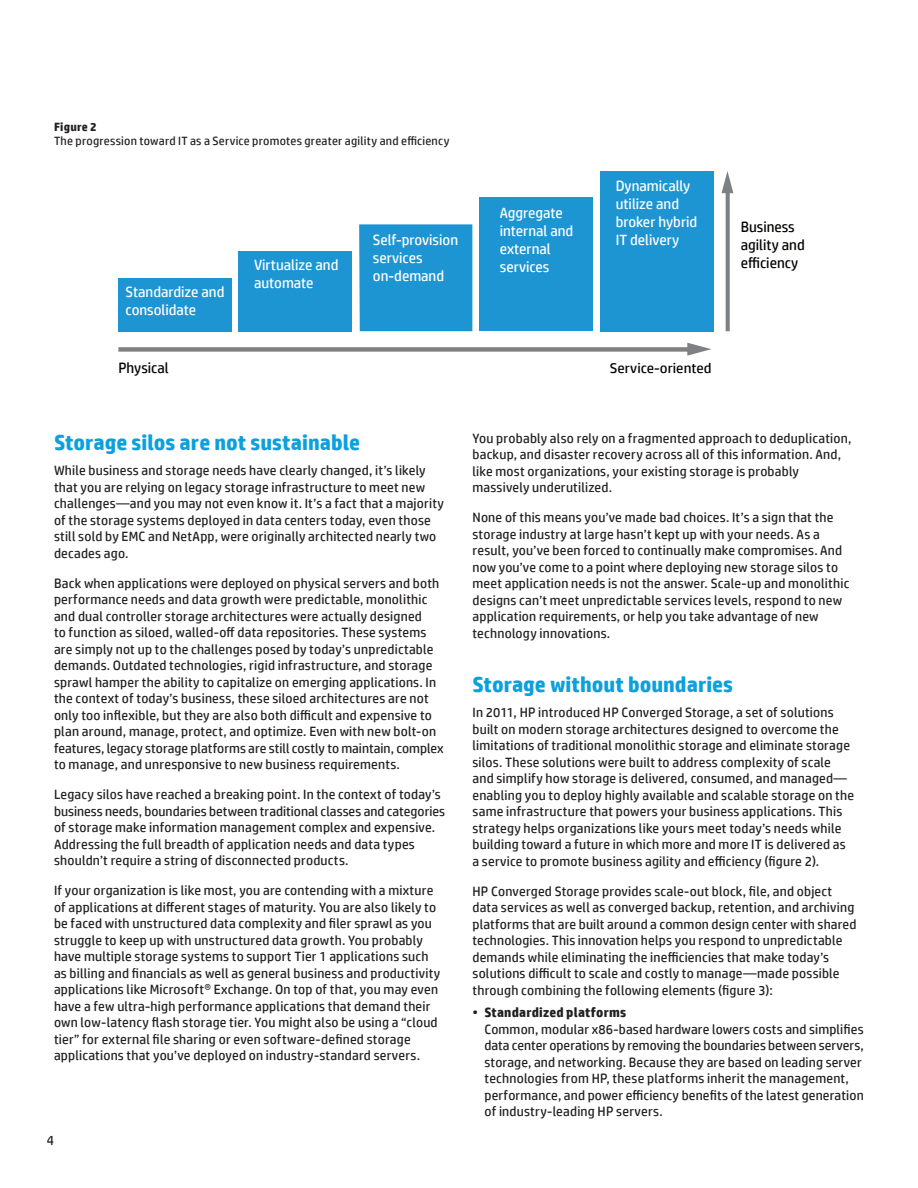
<style>
.page{position:relative;width:918px;height:1188px;background:#fff}
.page>*{position:absolute;margin:0;border:0;box-sizing:border-box;transform-origin:0 0}
.t1{font:700 21.75px "HP Simplified";color:#0ca0dd}
.t2{font:14.85px/17.9px "HP Simplified";color:#fff}
.t3{font:14.85px/17.9px "HP Simplified";color:#040503}
.t4{font:14.1px "HP Simplified";color:#040503;scale:1.05 1}
.t5{font:13.5px/16.5px "HP Simplified";letter-spacing:.015em;color:#231f20}
.t6{font:12px "HP Simplified";letter-spacing:.02em;color:#231f20}
.t7{font:700 12px "HP Simplified";letter-spacing:.02em;color:#231f20}
.s1{font-weight:700}
</style>
<div class="page">
<div style="left:480px;top:198px;width:113px;height:133px;background:#1d95d3"></div>
<div style="left:359px;top:224px;width:113px;height:107px;background:#1d95d3"></div>
<div style="left:239px;top:251px;width:113px;height:80px;background:#1d95d3"></div>
<div style="left:118px;top:278px;width:114px;height:53px;background:#1d95d3"></div>
<div style="left:600px;top:171px;width:113px;height:160px;background:#1d95d3"></div>
<div style="left:118px;top:347px;width:574px;height:5px;background:#7e8183"></div>
<svg style="left:687px;top:343px;width:24px;height:13px"></svg>
<svg style="left:726px;top:193px;width:4px;height:138px"></svg>
<svg style="left:722px;top:171px;width:11px;height:22px"></svg>
<p class="t7" style="left:54px;top:120px;width:44px">Figure 2</p>
<p class="t6" style="left:54px;top:134px;width:397px">The progression toward IT as a Service promotes greater agility and efficiency</p>
<p class="t2" style="left:126px;top:283px;width:100px">Standardize and consolidate</p>
<p class="t3" style="left:118px;top:359px;width:52px">Physical</p>
<p class="t2" style="left:254px;top:256px;width:86px">Virtualize and automate</p>
<p class="t2" style="left:373px;top:231px;width:87px">Self-provision services on-demand</p>
<p class="t2" style="left:500px;top:204px;width:75px">Aggregate internal and external services</p>
<p class="t2" style="left:616px;top:177px;width:83px">Dynamically utilize and broker hybrid<br>IT delivery</p>
<p class="t3" style="left:741px;top:218px;width:65px">Business agility and efficiency</p>
<p class="t4" style="left:610px;top:360px;width:98px">Service-oriented</p>
<h1 class="t1" style="left:54px;top:429px;width:308px">Storage silos are not sustainable</h1>
<p class="t5" style="left:54px;top:462px;width:391px">While business and storage needs have clearly changed, it’s likely that you are relying on legacy storage infrastructure to meet new challenges—and you may not even know it. It’s a fact that a majority of the storage systems deployed in data centers today, even those still sold by EMC and NetApp, were originally architected nearly two decades ago.</p>
<p class="t5" style="left:54px;top:575px;width:391px">Back when applications were deployed on physical servers and both performance needs and data growth were predictable, monolithic and dual controller storage architectures were actually designed<br>to function as siloed, walled-off data repositories. These systems are simply not up to the challenges posed by today’s unpredictable demands. Outdated technologies, rigid infrastructure, and storage sprawl hamper the ability to capitalize on emerging applications. In the context of today’s business, these siloed architectures are not only too inflexible, but they are also both difficult and expensive to plan around, manage, protect, and optimize. Even with new bolt-on features, legacy storage platforms are still costly to maintain, complex to manage, and unresponsive to new business requirements.</p>
<p class="t5" style="left:54px;top:786px;width:393px">Legacy silos have reached a breaking point. In the context of today’s business needs, boundaries between traditional classes and categories of storage make information management complex and expensive.<br>Addressing the full breadth of application needs and data types shouldn’t require a string of disconnected products.</p>
<p class="t5" style="left:54px;top:882px;width:388px">If your organization is like most, you are contending with a mixture of applications at different stages of maturity. You are also likely to be faced with unstructured data complexity and filer sprawl as you struggle to keep up with unstructured data growth. You probably have multiple storage systems to support Tier 1 applications such as billing and financials as well as general business and productivity applications like Microsoft® Exchange. On top of that, you may even have a few ultra-high performance applications that demand their own low-latency flash storage tier. You might also be using a “cloud tier” for external file sharing or even software-defined storage applications that you’ve deployed on industry-standard servers.</p>
<p class="t5" style="left:47px;top:1132px;width:9px">4</p>
<p class="t5" style="left:472px;top:430px;width:380px">You probably also rely on a fragmented approach to deduplication, backup, and disaster recovery across all of this information. And, like most organizations, your existing storage is probably massively underutilized.</p>
<p class="t5" style="left:472px;top:509px;width:378px">None of this means you’ve made bad choices. It’s a sign that the storage industry at large hasn’t kept up with your needs. As a result, you’ve been forced to continually make compromises. And now you’ve come to a point where deploying new storage silos to meet application needs is not the answer. Scale-up and monolithic designs can’t meet unpredictable services levels, respond to new application requirements, or help you take advantage of new technology innovations.</p>
<h1 class="t1" style="left:472px;top:672px;width:262px">Storage without boundaries</h1>
<p class="t5" style="left:472px;top:704px;width:383px">In 2011, HP introduced HP Converged Storage, a set of solutions built on modern storage architectures designed to overcome the limitations of traditional monolithic storage and eliminate storage silos. These solutions were built to address complexity of scale and simplify how storage is delivered, consumed, and managed— enabling you to deploy highly available and scalable storage on the same infrastructure that powers your business applications. This strategy helps organizations like yours meet today’s needs while building toward a future in which more and more IT is delivered as a service to promote business agility and efficiency (figure 2).</p>
<p class="t5" style="left:472px;top:883px;width:385px">HP Converged Storage provides scale-out block, file, and object data services as well as converged backup, retention, and archiving platforms that are built around a common design center with shared technologies. This innovation helps you respond to unpredictable demands while eliminating the inefficiencies that make today’s solutions difficult to scale and costly to manage—made possible through combining the following elements (figure 3):</p>
<p class="t5" style="left:485px;top:1004px;width:381px;text-indent:-12px">• <span class="s1">Standardized platforms<br></span>Common, modular x86-based hardware lowers costs and simplifies data center operations by removing the boundaries between servers, storage, and networking. Because they are based on leading server technologies from HP, these platforms inherit the management, performance, and power efficiency benefits of the latest generation of industry-leading HP servers.</p>
</div>
